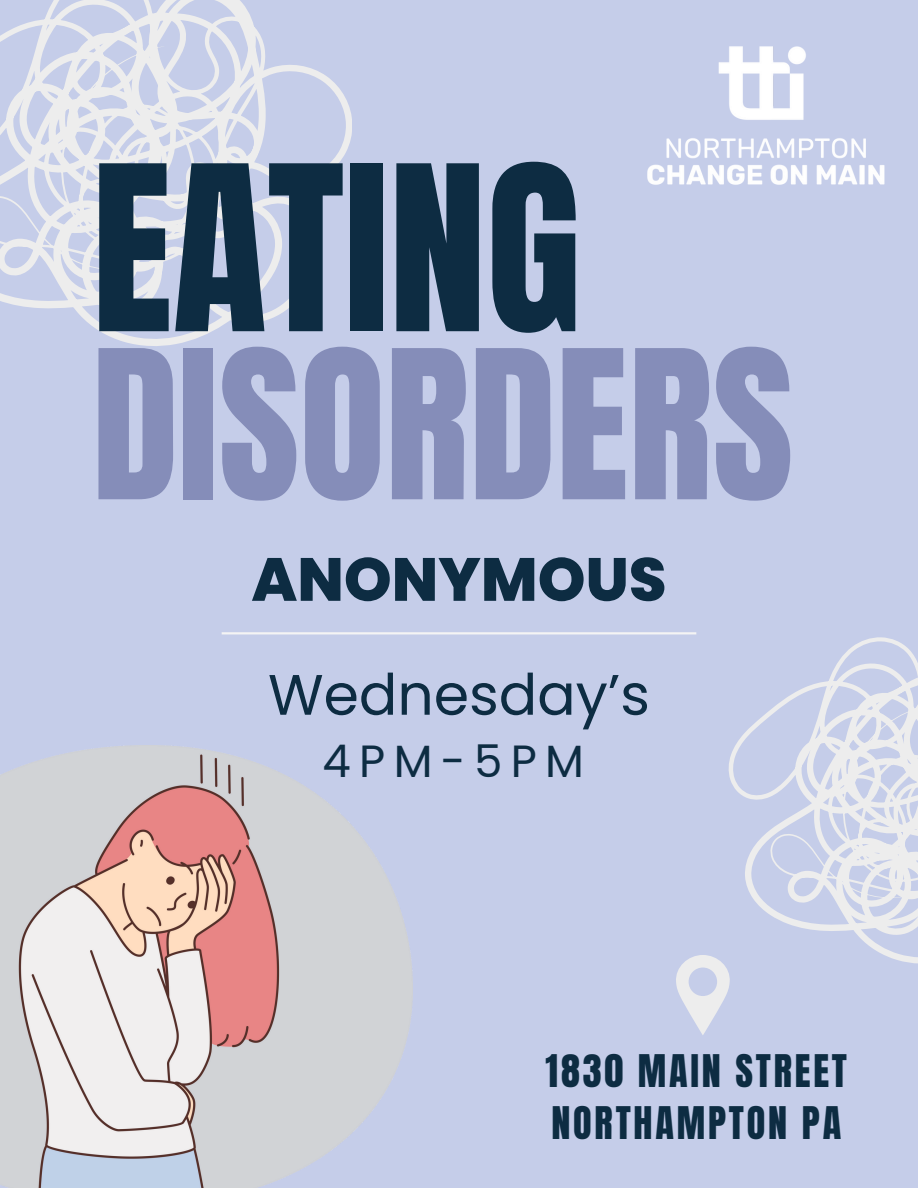
<style>
.page{position:relative;width:918px;height:1188px;background:#c5cde9}
.page>*{position:absolute;margin:0;border:0;box-sizing:border-box;transform-origin:0 0}
.t1{font:195.45px "Anton";color:#0d2c42}
.t2{font:175.95px "Anton";color:#858db9}
.t3{font:800 60.75px "Poppins";color:#0d2c42}
.t4{font:57px "Poppins";color:#0d2c42}
.t5{font:45.15px "Poppins";letter-spacing:.185em;color:#0d2c42}
.t6{font:38.25px "Anton";letter-spacing:.075em;color:#0d2c42}
</style>
<div class="page">
<hr style="left:222px;top:632px;width:474px;height:2px;background:#f4f4f4">
<img style="left:0;top:745px;width:412px;height:443px">
<img style="left:647px;top:46px;width:238px;height:139px">
<svg style="left:676px;top:955px;width:54px;height:80px"></svg>
<svg style="left:728px;top:637px;width:190px;height:328px"></svg>
<svg style="left:0;top:0;width:352px;height:346px"></svg>
<p class="t1" style="left:92px;top:109px;width:491px">EATING</p>
<p class="t2" style="left:92px;top:299px;width:703px">DISORDERS</p>
<p class="t3" style="left:251px;top:537px;width:417px">ANONYMOUS</p>
<p class="t4" style="left:268px;top:655px;width:383px">Wednesday’s</p>
<p class="t5" style="left:323px;top:730px;width:263px">4PM-5PM</p>
<p class="t6" style="left:546px;top:1043px;width:303px">1830 MAIN STREET</p>
<p class="t6" style="left:551px;top:1096px;width:291px">NORTHAMPTON PA</p>
</div>
